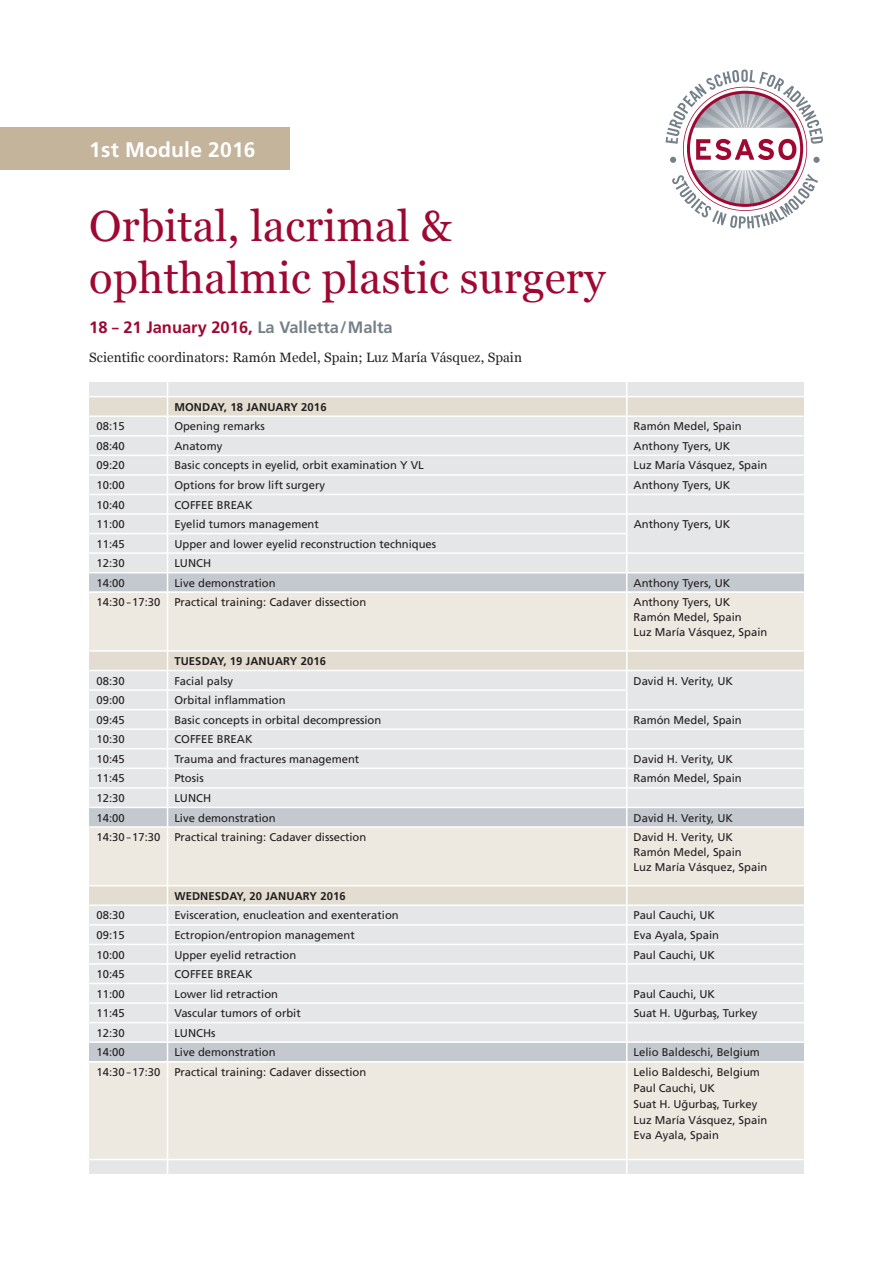
<style>
.page{position:relative;width:893px;height:1263px;background:#fff}
.page>*{position:absolute;margin:0;border:0;box-sizing:border-box;transform-origin:0 0}
.t1{font:43.5px/52.5px "Georgia";letter-spacing:.005em;color:#9e0832}
.t2{font:700 21px "Frutiger";letter-spacing:.01em;color:#fff}
.t3{font:700 16.5px "Frutiger";color:#9e0832}
.t4{font:13.5px "Georgia";letter-spacing:.005em;color:#231f20}
.t5{font:11.25px/15px "Frutiger";color:#231f20}
.t6{font:700 11.25px "Frutiger";letter-spacing:.01em;color:#231f20}
.s1{color:#75808a}
</style>
<div class="page">
<div style="left:89px;top:382px;width:715px;height:792px;background:#e4e6e8"></div>
<div style="left:89px;top:397px;width:715px;height:20px;background:#e3dcd0"></div>
<div style="left:89px;top:651px;width:715px;height:19px;background:#e3dcd0"></div>
<div style="left:89px;top:886px;width:715px;height:19px;background:#e3dcd0"></div>
<div style="left:89px;top:592px;width:715px;height:59px;background:#ede8e0"></div>
<div style="left:89px;top:827px;width:715px;height:59px;background:#ede8e0"></div>
<div style="left:89px;top:1062px;width:715px;height:98px;background:#ede8e0"></div>
<div style="left:89px;top:573px;width:715px;height:19px;background:#c4c9cf"></div>
<div style="left:89px;top:807px;width:715px;height:20px;background:#c4c9cf"></div>
<div style="left:89px;top:1042px;width:715px;height:20px;background:#c4c9cf"></div>
<hr style="left:167px;top:377px;width:1px;height:828px;background:#fff">
<hr style="left:626px;top:378px;width:1px;height:828px;background:#fff">
<hr style="left:89px;top:396px;width:715px;height:1px;background:#fff">
<hr style="left:89px;top:415px;width:715px;height:2px;background:#fff">
<hr style="left:89px;top:435px;width:715px;height:1px;background:#fff">
<hr style="left:89px;top:455px;width:715px;height:1px;background:#fff">
<hr style="left:89px;top:474px;width:715px;height:2px;background:#fff">
<hr style="left:89px;top:494px;width:715px;height:1px;background:#fff">
<hr style="left:89px;top:513px;width:715px;height:2px;background:#fff">
<hr style="left:89px;top:533px;width:538px;height:1px;background:#fff">
<hr style="left:89px;top:552px;width:715px;height:2px;background:#fff">
<hr style="left:89px;top:572px;width:715px;height:1px;background:#fff">
<hr style="left:89px;top:591px;width:715px;height:2px;background:#fff">
<hr style="left:89px;top:650px;width:715px;height:2px;background:#fff">
<hr style="left:89px;top:670px;width:715px;height:1px;background:#fff">
<hr style="left:89px;top:689px;width:538px;height:2px;background:#fff">
<hr style="left:89px;top:709px;width:715px;height:1px;background:#fff">
<hr style="left:89px;top:728px;width:715px;height:2px;background:#fff">
<hr style="left:89px;top:748px;width:715px;height:1px;background:#fff">
<hr style="left:89px;top:767px;width:715px;height:2px;background:#fff">
<hr style="left:89px;top:787px;width:715px;height:2px;background:#fff">
<hr style="left:89px;top:807px;width:715px;height:1px;background:#fff">
<hr style="left:89px;top:826px;width:715px;height:2px;background:#fff">
<hr style="left:89px;top:885px;width:715px;height:1px;background:#fff">
<hr style="left:89px;top:904px;width:715px;height:2px;background:#fff">
<hr style="left:89px;top:924px;width:715px;height:1px;background:#fff">
<hr style="left:89px;top:944px;width:715px;height:1px;background:#fff">
<hr style="left:89px;top:963px;width:715px;height:2px;background:#fff">
<hr style="left:89px;top:983px;width:715px;height:1px;background:#fff">
<hr style="left:89px;top:1002px;width:715px;height:2px;background:#fff">
<hr style="left:89px;top:1022px;width:715px;height:1px;background:#fff">
<hr style="left:89px;top:1041px;width:715px;height:2px;background:#fff">
<hr style="left:89px;top:1061px;width:715px;height:1px;background:#fff">
<hr style="left:89px;top:1159px;width:715px;height:1px;background:#fff">
<div style="left:0;top:128px;width:289px;height:42px;background:#c3b49b"></div>
<svg style="left:665px;top:70px;width:158px;height:159px"></svg>
<div style="left:813px;top:157px;width:7px;height:6px;background:#75808a;border-radius:50%"></div>
<h2 class="t2" style="left:89px;top:137px;width:168px">1st Module 2016</h2>
<h1 class="t1" style="left:89px;top:198px;width:518px">Orbital, lacrimal &amp; ophthalmic plastic surgery</h1>
<h3 class="t3" style="left:89px;top:317px;width:305px">18 – 21 January 2016, <span class="s1">La Valletta/Malta</span></h3>
<p class="t4" style="left:89px;top:348px;width:434px">Scientific coordinators: Ramón Medel, Spain; Luz María Vásquez, Spain</p>
<p class="t6" style="left:174px;top:400px;width:154px">MONDAY, 18 JANUARY 2016</p>
<p class="t5" style="left:97px;top:419px;width:30px">08:15</p>
<p class="t5" style="left:174px;top:419px;width:92px">Opening remarks</p>
<p class="t5" style="left:634px;top:419px;width:110px">Ramón Medel, Spain</p>
<p class="t5" style="left:97px;top:439px;width:30px">08:40</p>
<p class="t5" style="left:174px;top:439px;width:50px">Anatomy</p>
<p class="t5" style="left:634px;top:439px;width:98px">Anthony Tyers, UK</p>
<p class="t5" style="left:97px;top:458px;width:30px">09:20</p>
<p class="t5" style="left:174px;top:458px;width:251px">Basic concepts in eyelid, orbit examination Y VL</p>
<p class="t5" style="left:634px;top:458px;width:135px">Luz María Vásquez, Spain</p>
<p class="t5" style="left:97px;top:478px;width:30px">10:00</p>
<p class="t5" style="left:174px;top:478px;width:152px">Options for brow lift surgery</p>
<p class="t5" style="left:634px;top:478px;width:98px">Anthony Tyers, UK</p>
<p class="t5" style="left:97px;top:497px;width:30px">10:40</p>
<p class="t5" style="left:174px;top:497px;width:80px">COFFEE BREAK</p>
<p class="t5" style="left:97px;top:517px;width:30px">11:00</p>
<p class="t5" style="left:174px;top:517px;width:146px">Eyelid tumors management</p>
<p class="t5" style="left:634px;top:517px;width:98px">Anthony Tyers, UK</p>
<p class="t5" style="left:97px;top:536px;width:30px">11:45</p>
<p class="t5" style="left:174px;top:536px;width:263px">Upper and lower eyelid reconstruction techniques</p>
<p class="t5" style="left:97px;top:556px;width:30px">12:30</p>
<p class="t5" style="left:174px;top:556px;width:38px">LUNCH</p>
<p class="t5" style="left:97px;top:575px;width:30px">14:00</p>
<p class="t5" style="left:174px;top:575px;width:103px">Live demonstration</p>
<p class="t5" style="left:634px;top:575px;width:98px">Anthony Tyers, UK</p>
<p class="t5" style="left:97px;top:595px;width:271px">14:30 – 17:30 Practical training: Cadaver dissection</p>
<p class="t5" style="left:634px;top:595px;width:135px">Anthony Tyers, UK<br>Ramón Medel, Spain<br>Luz María Vásquez, Spain</p>
<p class="t6" style="left:174px;top:654px;width:153px">TUESDAY, 19 JANUARY 2016</p>
<p class="t5" style="left:97px;top:673px;width:30px">08:30</p>
<p class="t5" style="left:174px;top:673px;width:60px">Facial palsy</p>
<p class="t5" style="left:634px;top:673px;width:101px">David H. Verity, UK</p>
<p class="t5" style="left:97px;top:693px;width:30px">09:00</p>
<p class="t5" style="left:174px;top:693px;width:113px">Orbital inflammation</p>
<p class="t5" style="left:97px;top:712px;width:30px">09:45</p>
<p class="t5" style="left:174px;top:712px;width:208px">Basic concepts in orbital decompression</p>
<p class="t5" style="left:634px;top:712px;width:110px">Ramón Medel, Spain</p>
<p class="t5" style="left:97px;top:732px;width:30px">10:30</p>
<p class="t5" style="left:174px;top:732px;width:80px">COFFEE BREAK</p>
<p class="t5" style="left:97px;top:751px;width:30px">10:45</p>
<p class="t5" style="left:174px;top:751px;width:186px">Trauma and fractures management</p>
<p class="t5" style="left:634px;top:751px;width:101px">David H. Verity, UK</p>
<p class="t5" style="left:97px;top:771px;width:30px">11:45</p>
<p class="t5" style="left:174px;top:771px;width:31px">Ptosis</p>
<p class="t5" style="left:634px;top:771px;width:110px">Ramón Medel, Spain</p>
<p class="t5" style="left:97px;top:791px;width:30px">12:30</p>
<p class="t5" style="left:174px;top:791px;width:38px">LUNCH</p>
<p class="t5" style="left:97px;top:810px;width:30px">14:00</p>
<p class="t5" style="left:174px;top:810px;width:103px">Live demonstration</p>
<p class="t5" style="left:634px;top:810px;width:101px">David H. Verity, UK</p>
<p class="t5" style="left:97px;top:830px;width:271px">14:30 – 17:30 Practical training: Cadaver dissection</p>
<p class="t5" style="left:634px;top:830px;width:135px">David H. Verity, UK<br>Ramón Medel, Spain<br>Luz María Vásquez, Spain</p>
<p class="t6" style="left:174px;top:889px;width:173px">WEDNESDAY, 20 JANUARY 2016</p>
<p class="t5" style="left:97px;top:908px;width:30px">08:30</p>
<p class="t5" style="left:174px;top:908px;width:226px">Evisceration, enucleation and exenteration</p>
<p class="t5" style="left:634px;top:908px;width:83px">Paul Cauchi, UK</p>
<p class="t5" style="left:97px;top:927px;width:30px">09:15</p>
<p class="t5" style="left:174px;top:927px;width:182px">Ectropion/entropion management</p>
<p class="t5" style="left:634px;top:927px;width:87px">Eva Ayala, Spain</p>
<p class="t5" style="left:97px;top:947px;width:30px">10:00</p>
<p class="t5" style="left:174px;top:947px;width:123px">Upper eyelid retraction</p>
<p class="t5" style="left:634px;top:947px;width:83px">Paul Cauchi, UK</p>
<p class="t5" style="left:97px;top:967px;width:30px">10:45</p>
<p class="t5" style="left:174px;top:967px;width:80px">COFFEE BREAK</p>
<p class="t5" style="left:97px;top:986px;width:30px">11:00</p>
<p class="t5" style="left:174px;top:986px;width:105px">Lower lid retraction</p>
<p class="t5" style="left:634px;top:986px;width:83px">Paul Cauchi, UK</p>
<p class="t5" style="left:97px;top:1006px;width:30px">11:45</p>
<p class="t5" style="left:174px;top:1006px;width:128px">Vascular tumors of orbit</p>
<p class="t5" style="left:634px;top:1006px;width:125px">Suat H. Ugurbas, Turkey</p>
<p class="t5" style="left:97px;top:1025px;width:30px">12:30</p>
<p class="t5" style="left:174px;top:1025px;width:43px">LUNCHs</p>
<p class="t5" style="left:97px;top:1045px;width:30px">14:00</p>
<p class="t5" style="left:174px;top:1045px;width:103px">Live demonstration</p>
<p class="t5" style="left:634px;top:1045px;width:128px">Lelio Baldeschi, Belgium</p>
<p class="t5" style="left:97px;top:1064px;width:271px">14:30 – 17:30 Practical training: Cadaver dissection</p>
<p class="t5" style="left:634px;top:1064px;width:135px;line-height:15.9px">Lelio Baldeschi, Belgium<br>Paul Cauchi, UK<br>Suat H. Ugurbas, Turkey<br>Luz María Vásquez, Spain<br>Eva Ayala, Spain</p>
</div>
